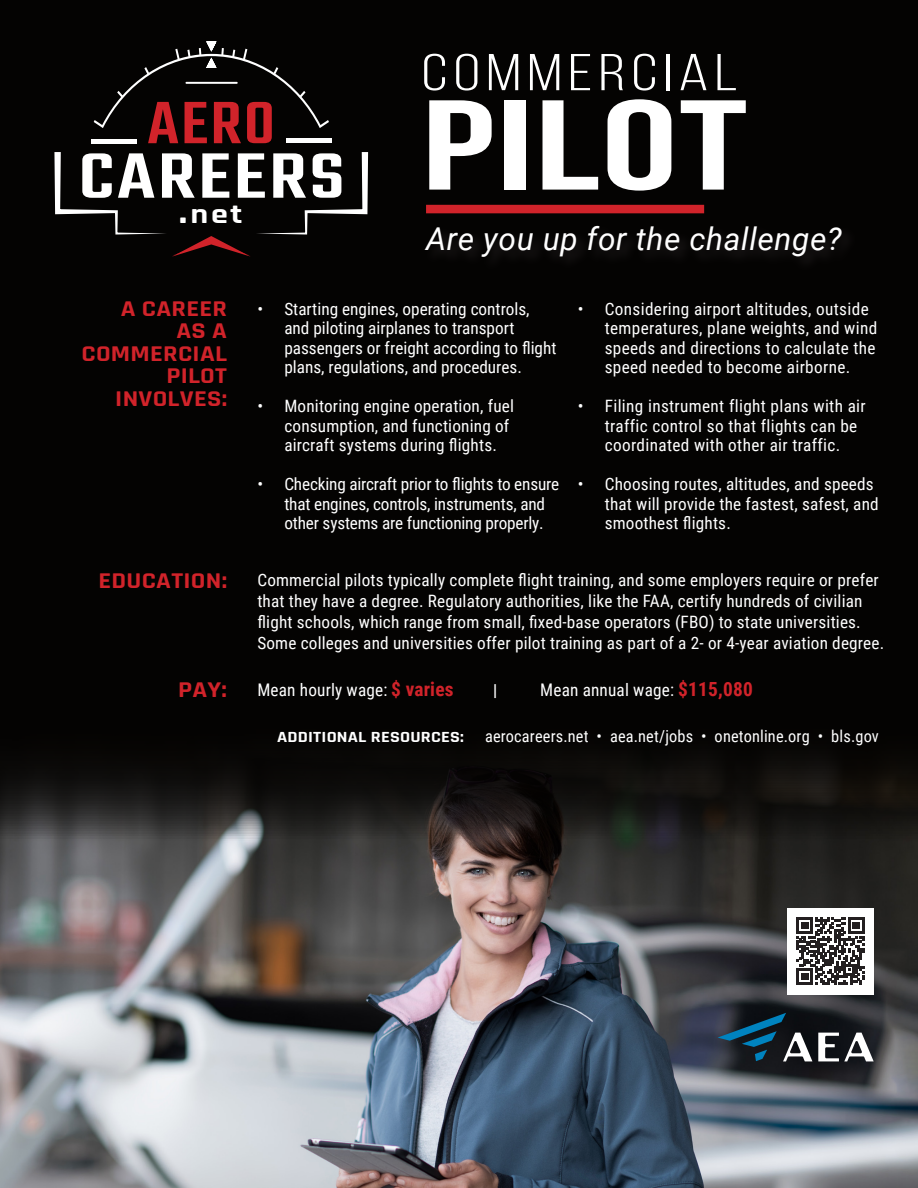
<style>
.page{position:relative;width:918px;height:1188px;background:#040302}
.page>*{position:absolute;margin:0;border:0;box-sizing:border-box;transform-origin:0 0}
.t1{font:700 127.5px "Bebas Neue";letter-spacing:.01em;color:#fff;scale:1.5 1}
.t2{font:500 70.2px "Teko";letter-spacing:.03em;color:#fff;scale:1.25 1}
.t3{font:500 65.4px "Teko";color:#d1232a;scale:1.11 1}
.t4{font:51.75px "Bebas Neue";letter-spacing:.09em;color:#fff;scale:1.33 1}
.t5{font:italic 31.5px "Roboto";letter-spacing:.02em;color:#fff}
.t6{font:700 27.3px "Rajdhani";color:#fff;scale:1.25 1}
.t7{font:700 22.8px/22.5px "Rajdhani";letter-spacing:.01em;color:#d1232a;text-align:right;scale:1.17 1}
.t8{font:17.4px "Roboto Condensed";letter-spacing:.01em;color:#fff}
.t9{font:17.1px/19.5px "Roboto Condensed";letter-spacing:.01em;color:#fff}
.t10{font:17.1px/19.5px "Roboto Condensed";letter-spacing:-.01em;color:#fff}
.t11{font:16.5px "Roboto Condensed";letter-spacing:.01em;color:#fff}
.t12{font:700 16.5px "Roboto Condensed";color:#fff}
.t13{font:700 15.6px "Rajdhani";letter-spacing:.01em;color:#fff;scale:1.17 1}
.s1{font-size:33.6px}
.s2{font-weight:700;font-size:19.5px;color:#d1232a}
</style>
<div class="page">
<img style="left:0;top:761px;width:918px;height:427px">
<div style="left:788px;top:908px;width:86px;height:86px;background:#fff"></div>
<svg style="left:797px;top:917px;width:67px;height:68px"></svg>
<svg style="left:94px;top:41px;width:235px;height:87px"></svg>
<hr style="left:91px;top:139px;width:46px;height:4px;background:#fff">
<hr style="left:286px;top:139px;width:46px;height:4px;background:#fff">
<svg style="left:54px;top:152px;width:314px;height:105px"></svg>
<hr style="left:186px;top:82px;width:52px;height:2px;background:#fff">
<div style="left:426px;top:205px;width:278px;height:8px;background:#d1232a"></div>
<svg style="left:718px;top:1013px;width:94px;height:48px"></svg>
<svg style="left:818px;top:1033px;width:56px;height:29px;background:#6e7073"></svg>
<p class="t3" style="left:147px;top:85px;width:116px">AERO</p>
<p class="t2" style="left:79px;top:136px;width:214px">CAREERS</p>
<p class="t6" style="left:179px;top:198px;width:52px"><span class="s1">.</span>net</p>
<p class="t4" style="left:422px;top:45px;width:239px">COMMERCIAL</p>
<p class="t1" style="left:422px;top:76px;width:219px">PILOT</p>
<p class="t5" style="left:426px;top:217px;width:417px">Are you up for the challenge?</p>
<p class="t7" style="left:81px;top:298px;width:126px">A CAREER<br>AS A<br>COMMERCIAL<br>PILOT<br>INVOLVES:</p>
<p class="t9" style="left:284px;top:298px;width:274px;text-indent:-27px">• Starting engines, operating controls, and piloting airplanes to transport passengers or freight according to flight plans, regulations, and procedures.</p>
<p class="t9" style="left:284px;top:396px;width:231px;text-indent:-27px">• Monitoring engine operation, fuel consumption, and functioning of aircraft systems during flights.</p>
<p class="t10" style="left:284px;top:474px;width:276px;text-indent:-27px">• Checking aircraft prior to flights to ensure that engines, controls, instruments, and other systems are functioning properly.</p>
<p class="t9" style="left:605px;top:298px;width:274px;text-indent:-27px">• Considering airport altitudes, outside temperatures, plane weights, and wind speeds and directions to calculate the speed needed to become airborne.</p>
<p class="t9" style="left:605px;top:396px;width:263px;text-indent:-27px">• Filing instrument flight plans with air traffic control so that flights can be coordinated with other air traffic.</p>
<p class="t9" style="left:605px;top:474px;width:276px;text-indent:-27px">• Choosing routes, altitudes, and speeds that will provide the fastest, safest, and smoothest flights.</p>
<p class="t7" style="left:98px;top:570px;width:111px">EDUCATION:</p>
<p class="t9" style="left:257px;top:569px;width:628px;line-height:21px">Commercial pilots typically complete flight training, and some employers require or prefer that they have a degree. Regulatory authorities, like the FAA, certify hundreds of civilian flight schools, which range from small, fixed-base operators (FBO) to state universities.<br>Some colleges and universities offer pilot training as part of a 2- or 4-year aviation degree.</p>
<p class="t7" style="left:178px;top:679px;width:43px">PAY:</p>
<p class="t8" style="left:257px;top:678px;width:198px">Mean hourly wage: <span class="s2">$ varies</span></p>
<p class="t12" style="left:493px;top:679px;width:6px">|</p>
<p class="t8" style="left:540px;top:678px;width:214px">Mean annual wage: <span class="s2">$115,080</span></p>
<p class="t13" style="left:277px;top:728px;width:161px">ADDITIONAL RESOURCES:</p>
<p class="t11" style="left:485px;top:725px;width:395px">aerocareers.net • aea.net/jobs • onetonline.org • bls.gov</p>
</div>
